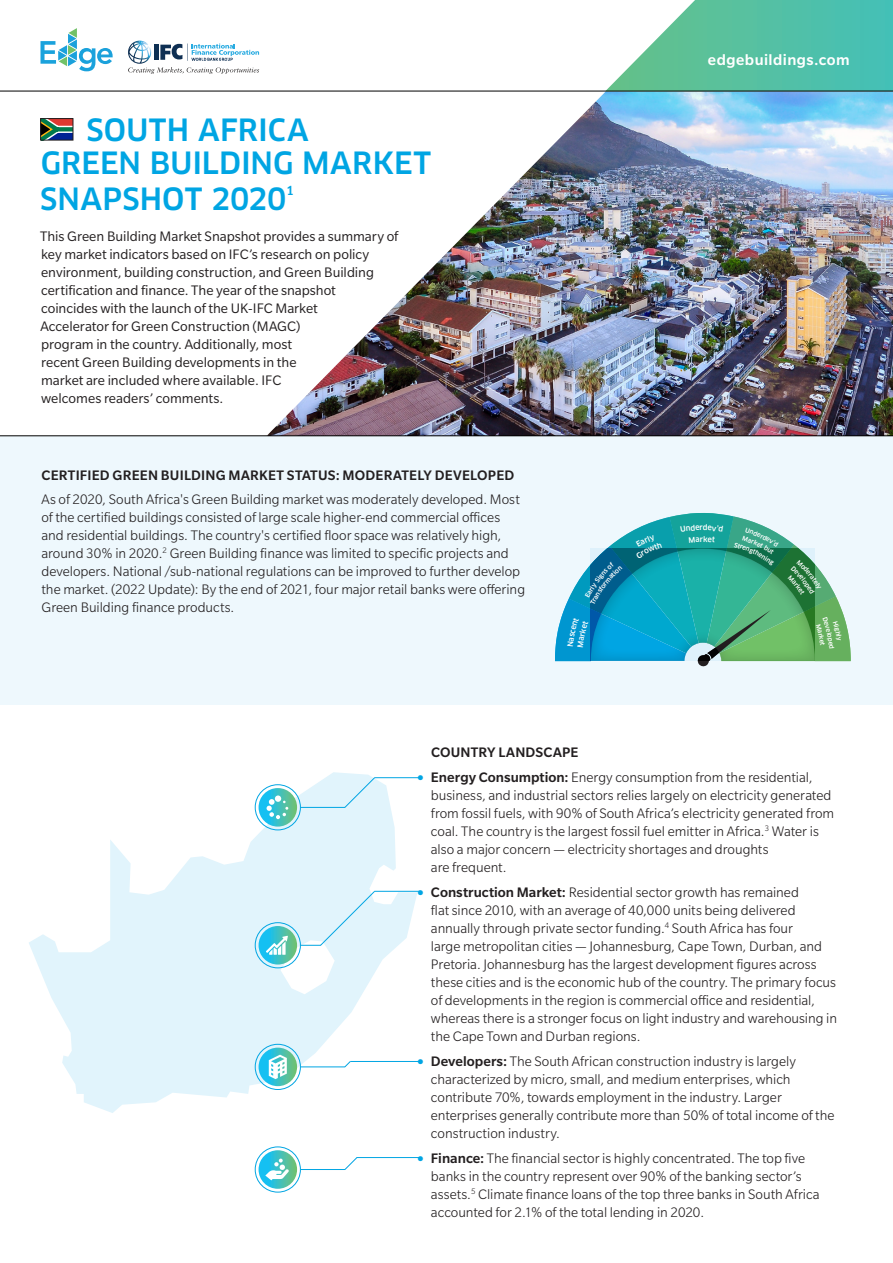
<style>
.page{position:relative;width:893px;height:1263px;background:#fff}
.page>*{position:absolute;margin:0;border:0;box-sizing:border-box;transform-origin:0 0}
.Headline{font:500 30px/33px "Clan Pro";letter-spacing:.005em;color:#00a5e3}
.t1{font:500 16.5px "Slate Pro";letter-spacing:.03em;color:#fff}
.Body{font:300 15px/18px "Slate Pro";color:#231f20}
.Body-2{font:15px/18px "Slate Pro";color:#231f20}
.t2{font:500 15px "Slate Pro";letter-spacing:.015em;color:#231f20}
.Headline-2{font:500 12.3px "Clan Pro";color:#00a5e3}
.s1{font-family:"Montserrat";font-weight:900;color:#00a5e3}
.s2{font-weight:500}
</style>
<div class="page">
<img style="left:267px;top:92px;width:626px;height:343px">
<svg style="left:29px;top:772px;width:388px;height:341px;fill:#e1f4fc"></svg>
<div style="left:0;top:436px;width:893px;height:269px;background:#eef8fd"></div>
<hr style="left:301px;top:807px;width:44px;height:1px;background:#00a5e3">
<hr style="left:301px;top:1067px;width:44px;height:1px;background:#00a5e3">
<hr style="left:301px;top:1169px;width:44px;height:1px;background:#00a5e3">
<hr style="left:374px;top:777px;width:47px;height:1px;background:#00a5e3">
<hr style="left:374px;top:891px;width:47px;height:1px;background:#00a5e3">
<hr style="left:357px;top:1157px;width:64px;height:1px;background:#00a5e3">
<hr style="left:350px;top:1061px;width:71px;height:1px;background:#00a5e3">
<svg style="left:344px;top:777px;width:31px;height:31px"></svg>
<div style="left:301px;top:891px;width:74px;height:55px;background:#e1f4fc"></div>
<svg style="left:344px;top:1061px;width:7px;height:6px"></svg>
<div style="left:259px;top:926px;width:38px;height:38px;background:linear-gradient(to right,#03c0ff,#70c17b);border-radius:19px"></div>
<svg style="left:266px;top:936px;width:22px;height:19px"></svg>
<div style="left:255px;top:922px;width:46px;height:46px;border:1px solid #00a5e3;border-radius:50%"></div>
<div style="left:259px;top:1048px;width:38px;height:38px;background:linear-gradient(to right,#03c0ff,#6fc17a);border-radius:19px"></div>
<svg style="left:269px;top:1055px;width:18px;height:24px"></svg>
<div style="left:255px;top:1044px;width:46px;height:46px;border:1px solid #00a5e3;border-radius:50%"></div>
<svg style="left:259px;top:1150px;width:38px;height:39px"></svg>
<svg style="left:265px;top:1158px;width:24px;height:22px"></svg>
<div style="left:255px;top:1147px;width:46px;height:45px;border:1px solid #00a5e3;border-radius:50%"></div>
<svg style="left:259px;top:788px;width:38px;height:38px"></svg>
<svg style="left:267px;top:799px;width:21px;height:20px"></svg>
<div style="left:275px;top:795px;width:6px;height:7px;background:#fff;border-radius:50%"></div>
<div style="left:255px;top:784px;width:46px;height:46px;border:1px solid #00a5e3;border-radius:50%"></div>
<svg style="left:345px;top:1157px;width:12px;height:13px"></svg>
<svg style="left:42px;top:120px;width:29px;height:18px"></svg>
<div style="left:40px;top:118px;width:33px;height:22px;border:1px solid #231f20"></div>
<svg style="left:605px;top:0;width:288px;height:91px"></svg>
<svg style="left:128px;top:41px;width:131px;height:33px"></svg>
<svg style="left:41px;top:28px;width:72px;height:43px"></svg>
<hr style="left:0;top:91px;width:893px;height:1px;background:#000">
<hr style="left:0;top:435px;width:893px;height:1px;background:#000">
<svg style="left:555px;top:513px;width:296px;height:153px"></svg>
<p class="Headline" style="left:41px;top:114px;width:392px;text-indent:46px">SOUTH AFRICA<br>GREEN BUILDING MARKET</p>
<p class="Headline" style="left:40px;top:183px;width:248px">SNAPSHOT 2020</p>
<p class="Headline-2" style="left:286px;top:184px;width:9px">1</p>
<p class="Body-2" style="left:40px;top:228px;width:360px">This Green Building Market Snapshot provides a summary of key market indicators based on IFC’s research on policy environment, building construction, and Green Building certification and finance. The year of the snapshot<br>coincides with the launch of the UK-IFC Market<br>Accelerator for Green Construction (MAGC)<br>program in the country. Additionally, most<br>recent Green Building developments in the<br>market are included where available. IFC<br>welcomes readers’ comments.</p>
<h1 class="t2" style="left:42px;top:467px;width:474px">CERTIFIED GREEN BUILDING MARKET STATUS: MODERATELY DEVELOPED</h1>
<p class="Body" style="left:41px;top:490px;width:485px">As of 2020, South Africa's Green Building market was moderately developed. Most of the certified buildings consisted of large scale higher-end commercial offices and residential buildings. The country's certified floor space was relatively high, around 30% in 2020.<sup>2</sup> Green Building finance was limited to specific projects and developers. National /sub-national regulations can be improved to further develop the market. (2022 Update): By the end of 2021, four major retail banks were offering Green Building finance products.</p>
<p class="t1" style="left:708px;top:51px;width:143px">edgebuildings.com</p>
<h1 class="t2" style="left:431px;top:745px;width:149px">COUNTRY LANDSCAPE</h1>
<p class="Body" style="left:431px;top:768px;width:405px;text-indent:-14px"><span class="s1">•</span> <span class="s2">Energy Consumption:</span> Energy consumption from the residential, business, and industrial sectors relies largely on electricity generated from fossil fuels, with 90% of South Africa’s electricity generated from coal. The country is the largest fossil fuel emitter in Africa.<sup>3</sup> Water is also a major concern — electricity shortages and droughts<br>are frequent.</p>
<p class="Body" style="left:431px;top:883px;width:408px;text-indent:-13px"><span class="s1">•</span> <span class="s2">Construction Market:</span> Residential sector growth has remained<br>flat since 2010, with an average of 40,000 units being delivered annually through private sector funding.<sup>4</sup> South Africa has four<br>large metropolitan cities — Johannesburg, Cape Town, Durban, and Pretoria. Johannesburg has the largest development figures across these cities and is the economic hub of the country. The primary focus of developments in the region is commercial office and residential, whereas there is a stronger focus on light industry and warehousing in the Cape Town and Durban regions.</p>
<p class="Body" style="left:431px;top:1052px;width:405px;text-indent:-14px"><span class="s1">•</span> <span class="s2">Developers:</span> The South African construction industry is largely characterized by micro, small, and medium enterprises, which contribute 70%, towards employment in the industry. Larger enterprises generally contribute more than 50% of total income of the construction industry.</p>
<p class="Body" style="left:431px;top:1149px;width:390px;text-indent:-14px"><span class="s1">•</span> <span class="s2">Finance:</span> The financial sector is highly concentrated. The top five banks in the country represent over 90% of the banking sector’s assets.<sup>5</sup> Climate finance loans of the top three banks in South Africa accounted for 2.1% of the total lending in 2020.</p>
</div>
